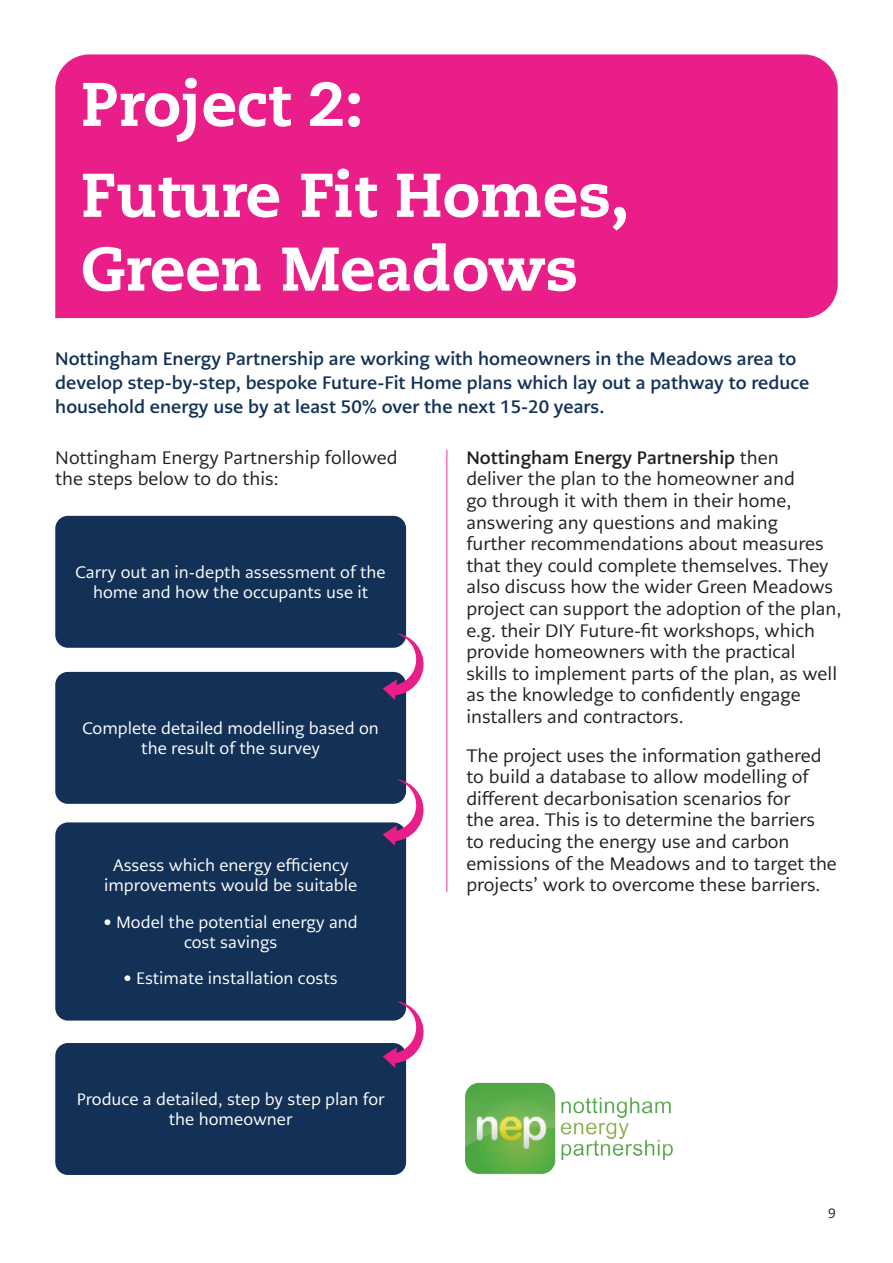
<style>
.page{position:relative;width:893px;height:1263px;background:#fff}
.page>*{position:absolute;margin:0;border:0;box-sizing:border-box;transform-origin:0 0}
.t1{font:800 61.5px/90.9px "Caecilia LT Pro 85";color:#fff}
.t2{font:18px/21.6px "PMN Caecilia Sans Text";color:#231f20}
.t3{font:700 18px/24px "PMN Caecilia Sans Text";color:#133156}
.t4{font:16.5px/19.8px "PMN Caecilia Sans Text";color:#fff;text-align:center}
.t5{font:13.5px "PMN Caecilia Sans Text";color:#231f20}
.s1{font-weight:700}
</style>
<div class="page">
<hr style="left:446px;top:450px;width:1px;height:442px;background:#ea1e89">
<div style="left:55px;top:54px;width:783px;height:264px;background:#ea1e89"></div>
<div style="left:55px;top:516px;width:351px;height:132px;background:#133156;border-radius:13px"></div>
<div style="left:55px;top:672px;width:351px;height:132px;background:#133156;border-radius:13px"></div>
<div style="left:55px;top:822px;width:351px;height:198px;background:#133156;border-radius:13px"></div>
<div style="left:55px;top:1043px;width:351px;height:132px;background:#133156;border-radius:13px"></div>
<svg style="left:383px;top:633px;width:41px;height:67px"></svg>
<svg style="left:383px;top:779px;width:41px;height:67px"></svg>
<svg style="left:383px;top:1001px;width:41px;height:67px"></svg>
<img style="left:465px;top:1082px;width:208px;height:93px">
<h1 class="t1" style="left:81px;top:57px;width:550px">Project 2:<br>Future Fit Homes,</h1>
<h1 class="t1" style="left:81px;top:222px;width:499px">Green Meadows</h1>
<p class="t3" style="left:55px;top:346px;width:755px">Nottingham Energy Partnership are working with homeowners in the Meadows area to develop step-by-step, bespoke Future-Fit Home plans which lay out a pathway to reduce household energy use by at least 50% over the next 15-20 years.</p>
<p class="t2" style="left:55px;top:446px;width:344px">Nottingham Energy Partnership followed the steps below to do this:</p>
<p class="t4" style="left:76px;top:562px;width:312px">Carry out an in-depth assessment of the home and how the occupants use it</p>
<p class="t4" style="left:82px;top:718px;width:298px">Complete detailed modelling based on the result of the survey</p>
<p class="t4" style="left:104px;top:855px;width:255px">Assess which energy efficiency improvements would be suitable</p>
<p class="t4" style="left:103px;top:912px;width:256px">• Model the potential energy and cost savings</p>
<p class="t4" style="left:124px;top:969px;width:216px">• Estimate installation costs</p>
<p class="t4" style="left:77px;top:1090px;width:309px">Produce a detailed, step by step plan for the homeowner</p>
<p class="t2" style="left:466px;top:446px;width:376px"><span class="s1">Nottingham Energy Partnership</span> then<br>deliver the plan to the homeowner and<br>go through it with them in their home, answering any questions and making further recommendations about measures that they could complete themselves. They also discuss how the wider Green Meadows project can support the adoption of the plan, e.g. their DIY Future-fit workshops, which provide homeowners with the practical<br>skills to implement parts of the plan, as well as the knowledge to confidently engage installers and contractors.</p>
<p class="t2" style="left:466px;top:744px;width:372px">The project uses the information gathered to build a database to allow modelling of different decarbonisation scenarios for<br>the area. This is to determine the barriers to reducing the energy use and carbon emissions of the Meadows and to target the projects’ work to overcome these barriers.</p>
<p class="t5" style="left:828px;top:1205px;width:9px">9</p>
</div>
